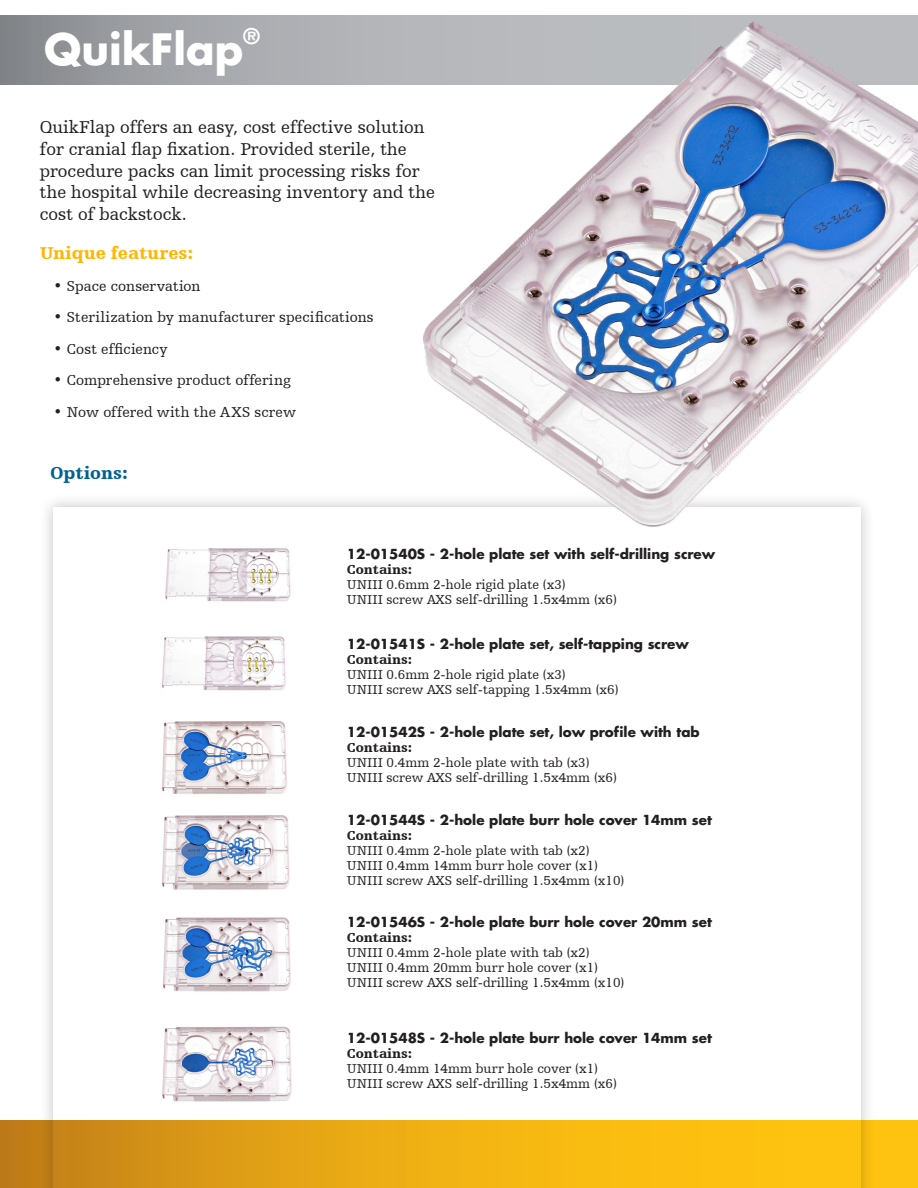
<style>
.page{position:relative;width:918px;height:1188px;background:#fff}
.page>*{position:absolute;margin:0;border:0;box-sizing:border-box;transform-origin:0 0}
.t1{font:700 42px "Futura For Stryker";color:#fff}
.t2{font:700 21px "Futura For Stryker";color:#fff}
.t3{font:18px/21.6px "Humanist Slabserif 712 BT";color:#231f20}
.t4{font:900 18px "Humanist Slabserif 712 BT";color:#ffb500}
.t5{font:900 18px "Humanist Slabserif 712 BT";color:#006192}
.t6{font:15px "Humanist Slabserif 712 BT";letter-spacing:.005em;color:#231f20}
.t7{font:13.5px "Humanist Slabserif 712 BT";color:#231f20}
.t8{font:700 13.5px "Futura For Stryker";color:#231f20}
.t9{font:900 13.5px "Humanist Slabserif 712 BT";color:#231f20}
</style>
<div class="page">
<svg style="left:0;top:16px;width:338px;height:68px"></svg>
<div style="left:39px;top:493px;width:836px;height:695px;background:#231f20;opacity:.25"></div>
<div style="left:53px;top:507px;width:808px;height:681px;background:#fff"></div>
<svg style="left:0;top:1120px;width:918px;height:68px"></svg>
<img style="left:338px;top:15px;width:580px;height:538px">
<img style="left:162px;top:1026px;width:130px;height:76px">
<img style="left:162px;top:815px;width:128px;height:75px">
<img style="left:165px;top:548px;width:126px;height:54px">
<img style="left:162px;top:636px;width:124px;height:55px">
<img style="left:162px;top:721px;width:125px;height:74px">
<img style="left:162px;top:917px;width:129px;height:75px">
<p class="t1" style="left:44px;top:21px;width:201px">QuikFlap</p>
<p class="t2" style="left:243px;top:22px;width:18px">®</p>
<p class="t3" style="left:40px;top:116px;width:397px">QuikFlap offers an easy, cost effective solution for cranial flap fixation. Provided sterile, the procedure packs can limit processing risks for the hospital while decreasing inventory and the cost of backstock.</p>
<p class="t4" style="left:40px;top:242px;width:155px">Unique features:</p>
<p class="t6" style="left:53px;top:277px;width:149px">• Space conservation</p>
<p class="t6" style="left:53px;top:308px;width:322px">• Sterilization by manufacturer specifications</p>
<p class="t6" style="left:53px;top:340px;width:116px">• Cost efficiency</p>
<p class="t6" style="left:53px;top:371px;width:239px">• Comprehensive product offering</p>
<p class="t6" style="left:53px;top:403px;width:244px">• Now offered with the AXS screw</p>
<p class="t5" style="left:50px;top:462px;width:79px">Options:</p>
<p class="t8" style="left:347px;top:545px;width:370px">12-01540S - 2-hole plate set with self-drilling screw</p>
<p class="t9" style="left:347px;top:561px;width:67px">Contains:</p>
<p class="t7" style="left:347px;top:577px;width:220px">UNIII 0.6mm 2-hole rigid plate (x3)</p>
<p class="t7" style="left:347px;top:592px;width:272px">UNIII screw AXS self-drilling 1.5x4mm (x6)</p>
<p class="t8" style="left:347px;top:635px;width:344px">12-01541S - 2-hole plate set, self-tapping screw</p>
<p class="t9" style="left:347px;top:651px;width:67px">Contains:</p>
<p class="t7" style="left:347px;top:666px;width:220px">UNIII 0.6mm 2-hole rigid plate (x3)</p>
<p class="t7" style="left:347px;top:681px;width:273px">UNIII screw AXS self-tapping 1.5x4mm (x6)</p>
<p class="t8" style="left:347px;top:723px;width:354px">12-01542S - 2-hole plate set, low profile with tab</p>
<p class="t9" style="left:347px;top:739px;width:67px">Contains:</p>
<p class="t7" style="left:347px;top:754px;width:244px">UNIII 0.4mm 2-hole plate with tab (x3)</p>
<p class="t7" style="left:347px;top:769px;width:272px">UNIII screw AXS self-drilling 1.5x4mm (x6)</p>
<p class="t8" style="left:347px;top:811px;width:367px">12-01544S - 2-hole plate burr hole cover 14mm set</p>
<p class="t9" style="left:347px;top:827px;width:67px">Contains:</p>
<p class="t7" style="left:347px;top:843px;width:244px">UNIII 0.4mm 2-hole plate with tab (x2)</p>
<p class="t7" style="left:347px;top:858px;width:253px">UNIII 0.4mm 14mm burr hole cover (x1)</p>
<p class="t7" style="left:347px;top:873px;width:279px">UNIII screw AXS self-drilling 1.5x4mm (x10)</p>
<p class="t8" style="left:347px;top:913px;width:367px">12-01546S - 2-hole plate burr hole cover 20mm set</p>
<p class="t9" style="left:347px;top:929px;width:67px">Contains:</p>
<p class="t7" style="left:347px;top:945px;width:244px">UNIII 0.4mm 2-hole plate with tab (x2)</p>
<p class="t7" style="left:347px;top:960px;width:253px">UNIII 0.4mm 20mm burr hole cover (x1)</p>
<p class="t7" style="left:347px;top:975px;width:279px">UNIII screw AXS self-drilling 1.5x4mm (x10)</p>
<p class="t8" style="left:347px;top:1029px;width:367px">12-01548S - 2-hole plate burr hole cover 14mm set</p>
<p class="t9" style="left:347px;top:1046px;width:67px">Contains:</p>
<p class="t7" style="left:347px;top:1061px;width:253px">UNIII 0.4mm 14mm burr hole cover (x1)</p>
<p class="t7" style="left:347px;top:1076px;width:272px">UNIII screw AXS self-drilling 1.5x4mm (x6)</p>
</div>
